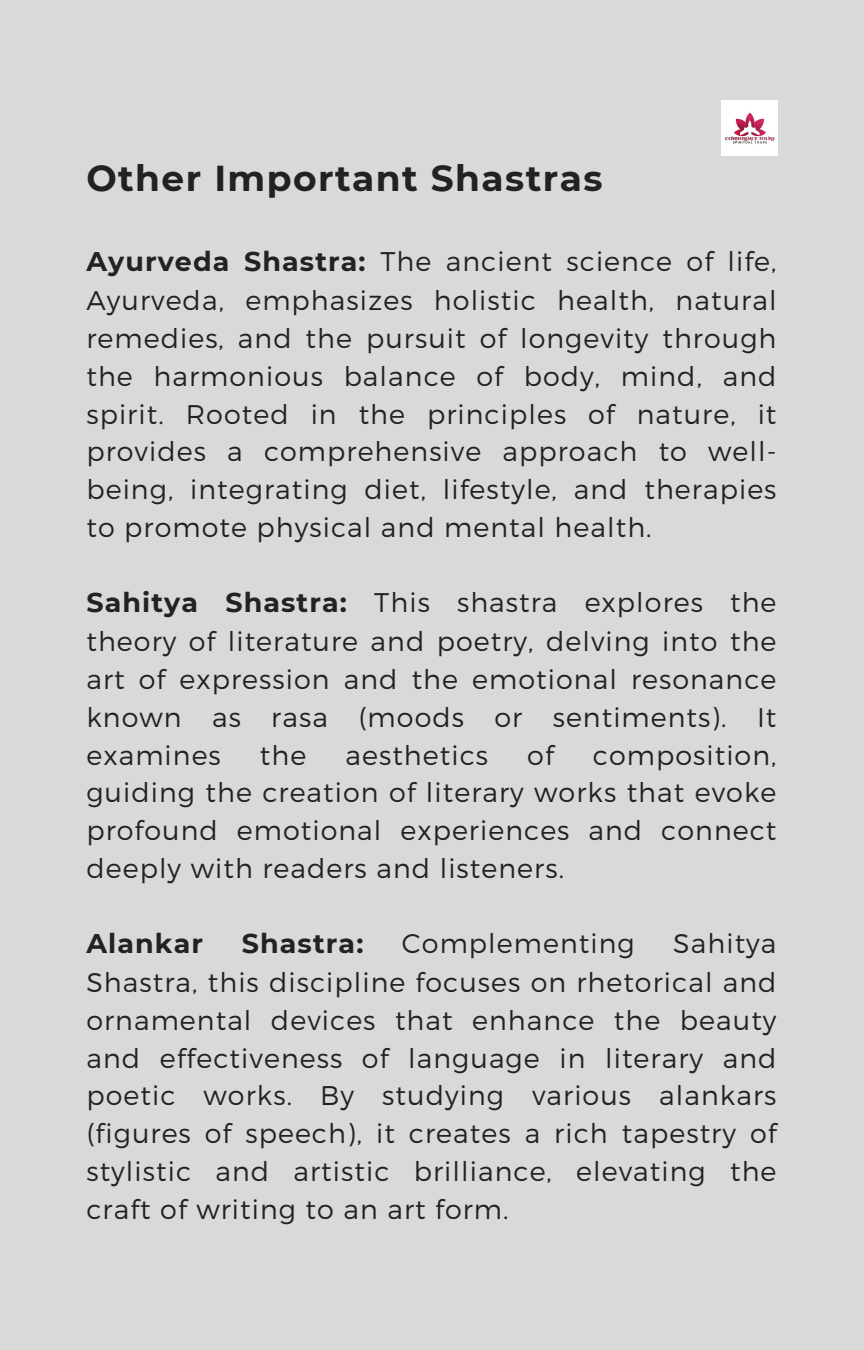
<style>
.page{position:relative;width:864px;height:1350px;background:#d9d9d9}
.page>*{position:absolute;margin:0;border:0;box-sizing:border-box;transform-origin:0 0}
.t1{font:700 36px "Montserrat";letter-spacing:.04em;color:#222}
.t2{font:300 27px/38px "Montserrat";letter-spacing:.04em;color:#222;text-align:justify}
.t3{font:700 27px "Montserrat";letter-spacing:.04em;color:#222}
.s1{font-weight:700}
</style>
<div class="page">
<img style="left:722px;top:100px;width:56px;height:56px">
<p class="t1" style="left:86px;top:156px;width:518px">Other Important Shastras</p>
<h1 class="t2" style="left:86px;top:241px;width:692px"><span class="s1">Ayurveda Shastra:</span> The ancient science of life, Ayurveda, emphasizes holistic health, natural remedies, and the pursuit of longevity through the harmonious balance of body, mind, and spirit. Rooted in the principles of nature, it provides a comprehensive approach to well&shy;being, integrating diet, lifestyle, and therapies to promote physical and mental health.</h1>
<p class="t2" style="left:86px;top:582px;width:692px"><span class="s1">Sahitya Shastra:</span> This shastra explores the theory of literature and poetry, delving into the art of expression and the emotional resonance known as rasa (moods or sentiments). It examines</p>
<p class="t2" style="left:260px;top:735px;width:48px">the</p>
<p class="t2" style="left:345px;top:735px;width:144px">aesthetics</p>
<p class="t2" style="left:527px;top:735px;width:28px">of</p>
<p class="t2" style="left:86px;top:735px;width:692px;text-indent:506px">composition, guiding the creation of literary works that evoke profound emotional experiences and connect deeply with readers and listeners.</p>
<p class="t3" style="left:86px;top:927px;width:118px">Alankar</p>
<p class="t3" style="left:242px;top:927px;width:123px">Shastra:</p>
<p class="t2" style="left:402px;top:923px;width:234px">Complementing</p>
<p class="t2" style="left:86px;top:923px;width:692px;text-indent:587px">Sahitya Shastra, this discipline focuses on rhetorical and ornamental devices that enhance the beauty and effectiveness of language in literary and poetic works. By studying various alankars (figures of speech), it creates a rich tapestry of stylistic and artistic brilliance, elevating the craft of writing to an art form.</p>
</div>
